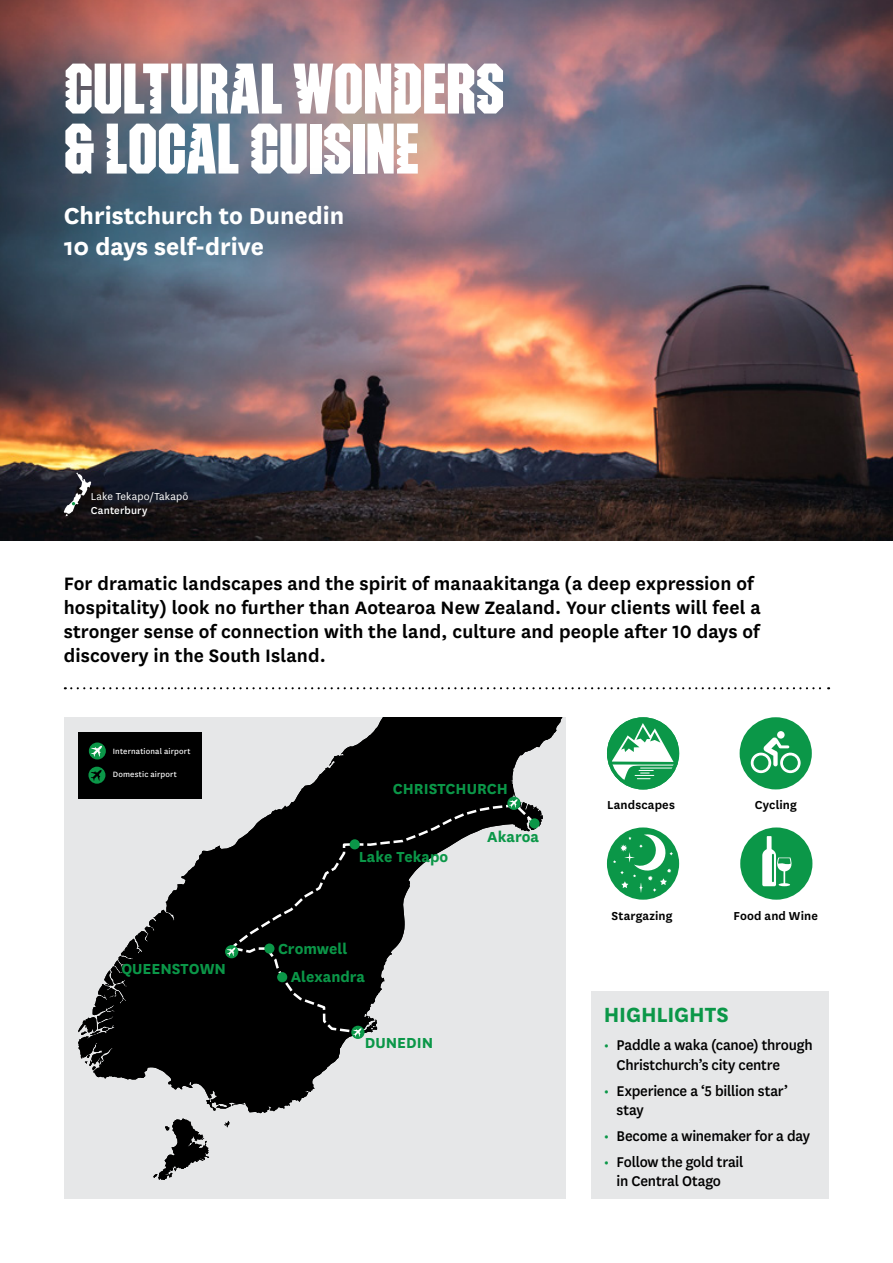
<style>
.page{position:relative;width:893px;height:1263px;background:#fff}
.page>*{position:absolute;margin:0;border:0;box-sizing:border-box;transform-origin:0 0}
.t1{font:67.5px/60px "Pure Pakati";letter-spacing:-.01em;color:#fff}
.t2{font:700 27px/31.5px "National";color:#fff}
.t3{font:700 24px "National";letter-spacing:-.005em;color:#0b9748}
.t4{font:600 21px/24px "National";letter-spacing:.005em;color:#000}
.t5{font:700 16.95px "National";color:#0b9748}
.t6{font:500 16.5px/19.5px "National";letter-spacing:-.015em;color:#000}
.t7{font:600 13.5px "National";letter-spacing:.01em;color:#000}
.t8{font:11.7px "National";letter-spacing:.01em;color:#fff}
.t9{font:500 11.7px "National";letter-spacing:.01em;color:#fff}
.t10{font:9px "National";letter-spacing:.02em;color:#fff}
.s1{color:#0b9748}
</style>
<div class="page">
<div style="left:591px;top:991px;width:238px;height:208px;background:#e6e7e8"></div>
<img style="left:0;top:0;width:893px;height:541px">
<svg style="left:65px;top:687px;width:764px;height:2px"></svg>
<div style="left:64px;top:717px;width:502px;height:482px;background:#e6e7e8"></div>
<svg style="left:78px;top:717px;width:485px;height:396px"></svg>
<svg style="left:224px;top:1121px;width:6px;height:6px"></svg>
<svg style="left:153px;top:1118px;width:56px;height:62px"></svg>
<svg style="left:85px;top:1055px;width:11px;height:15px"></svg>
<svg style="left:230px;top:802px;width:308px;height:148px"></svg>
<svg style="left:507px;top:797px;width:14px;height:13px"></svg>
<svg style="left:509px;top:799px;width:8px;height:9px"></svg>
<div style="left:529px;top:818px;width:11px;height:10px;background:#0b9748;border-radius:50%"></div>
<div style="left:350px;top:839px;width:10px;height:10px;background:#0b9748;border-radius:50%"></div>
<svg style="left:351px;top:1026px;width:14px;height:13px"></svg>
<svg style="left:225px;top:945px;width:13px;height:13px"></svg>
<div style="left:227px;top:945px;width:134px;height:92px;background:#000"></div>
<div style="left:740px;top:717px;width:72px;height:72px;background:#0b9748;border-radius:50%"></div>
<div style="left:777px;top:731px;width:8px;height:8px;background:#fff;border-radius:50%"></div>
<svg style="left:751px;top:737px;width:50px;height:36px"></svg>
<div style="left:78px;top:732px;width:124px;height:67px;background:#000"></div>
<div style="left:88px;top:767px;width:17px;height:17px;background:#0b9748;border-radius:50%"></div>
<svg style="left:91px;top:770px;width:11px;height:11px"></svg>
<svg style="left:89px;top:742px;width:17px;height:17px"></svg>
<svg style="left:91px;top:746px;width:11px;height:11px"></svg>
<svg style="left:607px;top:717px;width:72px;height:72px"></svg>
<div style="left:607px;top:827px;width:72px;height:73px;background:#0b9748;border-radius:50%"></div>
<svg style="left:613px;top:833px;width:60px;height:60px"></svg>
<div style="left:740px;top:827px;width:72px;height:73px;background:#0b9748;border-radius:50%"></div>
<svg style="left:762px;top:836px;width:30px;height:50px"></svg>
<div style="left:0;top:0;width:570px;height:243px;background:#0086a3;opacity:.5"></div>
<div style="left:21px;top:163px;width:365px;height:140px;background:#0086a3;opacity:.75"></div>
<svg style="left:64px;top:472px;width:27px;height:44px"></svg>
<div style="left:85px;top:484px;width:110px;height:39px;background:#000;opacity:.75"></div>
<h1 class="t1" style="left:64px;top:64px;width:442px">CULTURAL WONDERS &amp; LOCAL CUISINE</h1>
<p class="t2" style="left:64px;top:198px;width:282px">Christchurch to Dunedin<br>10 days self-drive</p>
<p class="t8" style="left:91px;top:489px;width:99px">Lake Tekapo/Takapō</p>
<p class="t9" style="left:91px;top:502px;width:58px">Canterbury</p>
<p class="t4" style="left:64px;top:570px;width:698px">For dramatic landscapes and the spirit of manaakitanga (a deep expression of hospitality) look no further than Aotearoa New Zealand. Your clients will feel a stronger sense of connection with the land, culture and people after 10 days of discovery in the South Island.</p>
<p class="t10" style="left:113px;top:745px;width:79px">International airport</p>
<p class="t10" style="left:113px;top:769px;width:66px">Domestic airport</p>
<p class="t5" style="left:121px;top:957px;width:106px">QUEENSTOWN</p>
<p class="t5" style="left:393px;top:776px;width:117px">CHRISTCHURCH</p>
<p class="t5" style="left:359px;top:845px;width:91px">Lake Tekapo</p>
<p class="t5" style="left:278px;top:936px;width:71px">Cromwell</p>
<p class="t5" style="left:291px;top:965px;width:76px">Alexandra</p>
<p class="t5" style="left:365px;top:1031px;width:70px">DUNEDIN</p>
<p class="t5" style="left:487px;top:824px;width:53px">Akaroa</p>
<p class="t7" style="left:607px;top:796px;width:69px">Landscapes</p>
<p class="t7" style="left:755px;top:796px;width:44px">Cycling</p>
<p class="t7" style="left:611px;top:906px;width:63px">Stargazing</p>
<p class="t7" style="left:734px;top:906px;width:86px">Food and Wine</p>
<p class="t3" style="left:604px;top:998px;width:127px">HIGHLIGHTS</p>
<p class="t6" style="left:617px;top:1034px;width:198px;text-indent:-13px"><span class="s1">•</span> Paddle a waka (canoe) through<br>Christchurch’s city centre</p>
<p class="t6" style="left:617px;top:1080px;width:173px;text-indent:-13px"><span class="s1">•</span> Experience a ‘5 billion star’ stay</p>
<p class="t6" style="left:604px;top:1125px;width:208px"><span class="s1">•</span> Become a winemaker for a day</p>
<p class="t6" style="left:604px;top:1151px;width:141px;text-align:center"><span class="s1">•</span> Follow the gold trail in Central Otago</p>
</div>
